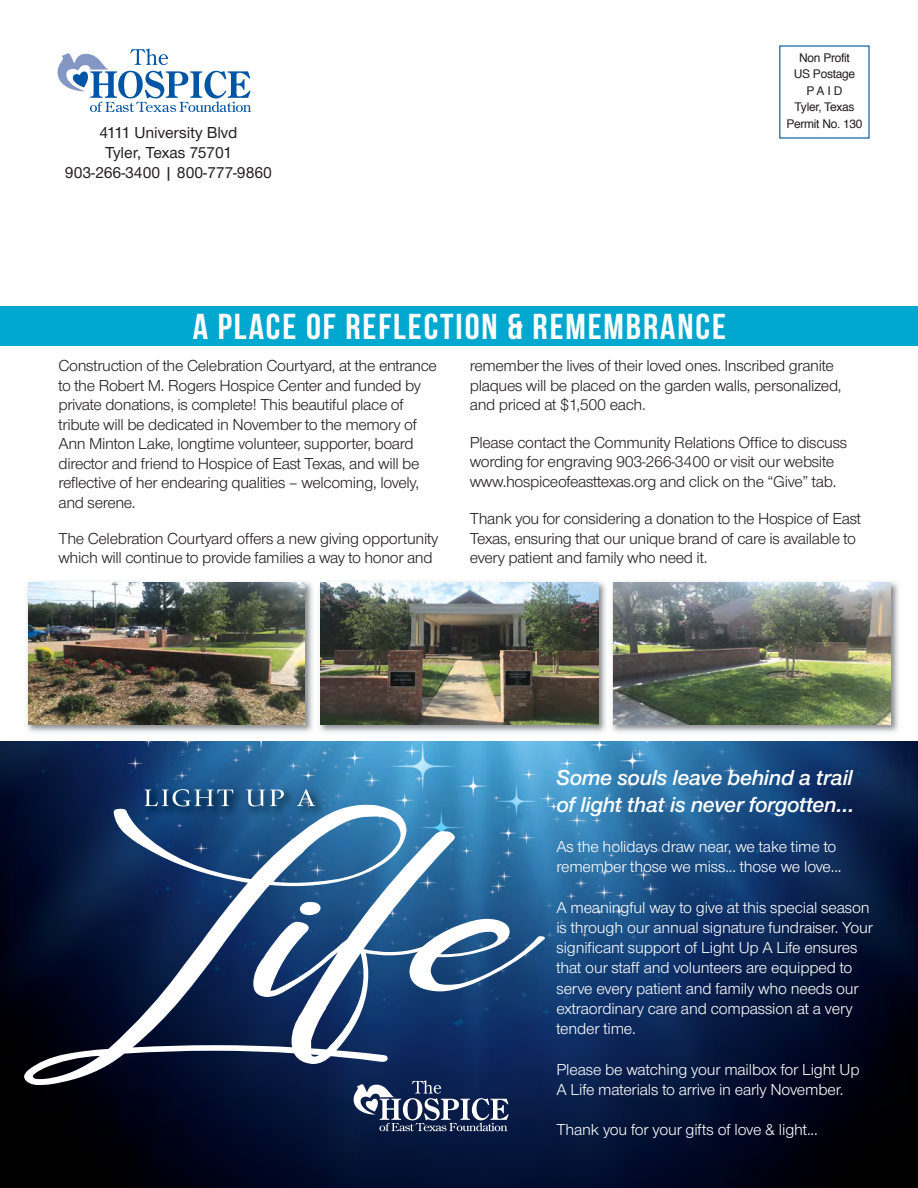
<style>
.page{position:relative;width:918px;height:1188px;background:#fff}
.page>*{position:absolute;margin:0;border:0;box-sizing:border-box;transform-origin:0 0}
.t1{font:368.25px "Carrie Gallerie";color:#fff;scale:1.6 1}
.t2{font:36px "Bebas Neue";letter-spacing:.05em;color:#fff;scale:1.05 1}
.t3{font:italic 600 22.5px/27px "Nimbus San Nov T";letter-spacing:-.01em;color:#fff}
.t4{font:16.5px/19.5px "Nimbus San Nov T";letter-spacing:-.02em;color:#231f20}
.t5{font:16.5px/20.2px "Nimbus San Nov T";letter-spacing:-.01em;color:#fff}
.t6{font:500 16.5px/20.2px "Nimbus San Nov T";color:#231f20;text-align:center}
.t7{font:12px/16.5px "Helvetica";letter-spacing:-.025em;color:#231f20;text-align:center}
</style>
<div class="page">
<div style="left:0;top:306px;width:918px;height:40px;background:#00a7cf"></div>
<svg style="left:57px;top:48px;width:194px;height:64px"></svg>
<img style="left:0;top:741px;width:918px;height:447px">
<svg style="left:353px;top:1080px;width:156px;height:51px"></svg>
<img style="left:138px;top:783px;width:194px;height:40px">
<img style="left:312px;top:811px;width:20px;height:12px">
<svg style="left:145px;top:789px;width:170px;height:17px;background:#487299"></svg>
<img style="left:27px;top:582px;width:872px;height:151px">
<img style="left:613px;top:583px;width:278px;height:141px">
<img style="left:321px;top:583px;width:277px;height:141px">
<img style="left:28px;top:583px;width:277px;height:141px">
<p class="t6" style="left:65px;top:124px;width:209px">4111 University Blvd<br>Tyler, Texas 75701<br>903-266-3400 | 800-777-9860</p>
<h2 class="t2" style="left:193px;top:306px;width:509px">A PLACE OF REFLECTION &amp; REMEMBRANCE</h2>
<p class="t7" style="left:786px;top:50px;width:78px">Non Profit<br>US Postage<br>PAID<br>Tyler, Texas<br>Permit No. 130</p>
<p class="t4" style="left:58px;top:357px;width:380px">Construction of the Celebration Courtyard, at the entrance to the Robert M. Rogers Hospice Center and funded by private donations, is complete! This beautiful place of tribute will be dedicated in November to the memory of Ann Minton Lake, longtime volunteer, supporter, board director and friend to Hospice of East Texas, and will be reflective of her endearing qualities – welcoming, lovely, and serene.</p>
<p class="t4" style="left:58px;top:530px;width:381px">The Celebration Courtyard offers a new giving opportunity which will continue to provide families a way to honor and</p>
<p class="t4" style="left:470px;top:357px;width:373px">remember the lives of their loved ones. Inscribed granite plaques will be placed on the garden walls, personalized, and priced at $1,500 each.</p>
<p class="t4" style="left:470px;top:434px;width:379px">Please contact the Community Relations Office to discuss wording for engraving 903-266-3400 or visit our website www.hospiceofeasttexas.org and click on the “Give” tab.</p>
<p class="t4" style="left:470px;top:510px;width:393px">Thank you for considering a donation to the Hospice of East<br>Texas, ensuring that our unique brand of care is available to every patient and family who need it.</p>
<h1 class="t1" style="left:24px;top:757px;width:303px">Life</h1>
<h3 class="t3" style="left:556px;top:765px;width:299px">Some souls leave behind a trail of light that is never forgotten…</h3>
<p class="t5" style="left:556px;top:838px;width:287px">As the holidays draw near, we take time to remember those we miss... those we love...</p>
<p class="t5" style="left:556px;top:899px;width:318px">A meaningful way to give at this special season is through our annual signature fundraiser. Your significant support of Light Up A Life ensures that our staff and volunteers are equipped to serve every patient and family who needs our extraordinary care and compassion at a very tender time.</p>
<p class="t5" style="left:556px;top:1061px;width:305px">Please be watching your mailbox for Light Up<br>A Life materials to arrive in early November.</p>
<p class="t5" style="left:556px;top:1121px;width:263px">Thank you for your gifts of love &amp; light...</p>
</div>
